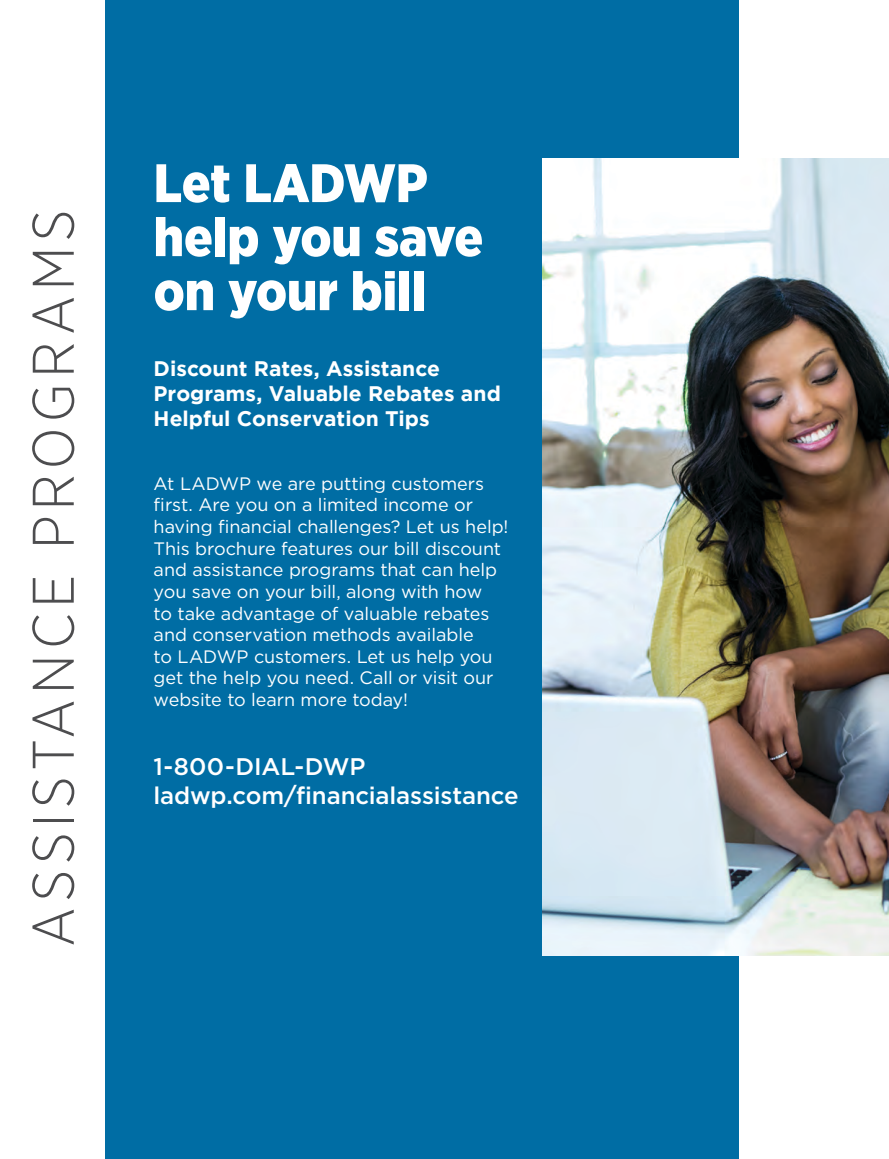
<style>
.page{position:relative;width:889px;height:1159px;background:#fff}
.page>*{position:absolute;margin:0;border:0;box-sizing:border-box;transform-origin:0 0}
.t1{font:300 58.5px "Gotham Narrow";letter-spacing:.09em;color:#4d4d4f}
.t2{font:900 54px/54px "Gotham Narrow";color:#fff}
.t3{font:500 24px/28.8px "Gotham";letter-spacing:-.005em;color:#fff}
.t4{font:700 21px/25.2px "Gotham";color:#fff}
.t5{font:18px/21.6px "Gotham";letter-spacing:-.005em;color:#fff}
</style>
<div class="page">
<div style="left:105px;top:0;width:634px;height:1158px;background:#006da4"></div>
<img style="left:542px;top:159px;width:346px;height:796px">
<h1 class="t1" style="left:17px;top:946px;width:738px;rotate:-90deg">ASSISTANCE PROGRAMS</h1>
<h2 class="t2" style="left:154px;top:155px;width:331px">Let LADWP help you save on your bill</h2>
<p class="t4" style="left:154px;top:355px;width:348px">Discount Rates, Assistance<br>Programs, Valuable Rebates and<br>Helpful Conservation Tips</p>
<p class="t5" style="left:154px;top:472px;width:356px">At LADWP we are putting customers first. Are you on a limited income or having financial challenges? Let us help!<br>This brochure features our bill discount and assistance programs that can help you save on your bill, along with how<br>to take advantage of valuable rebates and conservation methods available<br>to LADWP customers. Let us help you get the help you need. Call or visit our website to learn more today!</p>
<h3 class="t3" style="left:154px;top:752px;width:366px">1-800-DIAL-DWP ladwp.com/financialassistance</h3>
</div>
